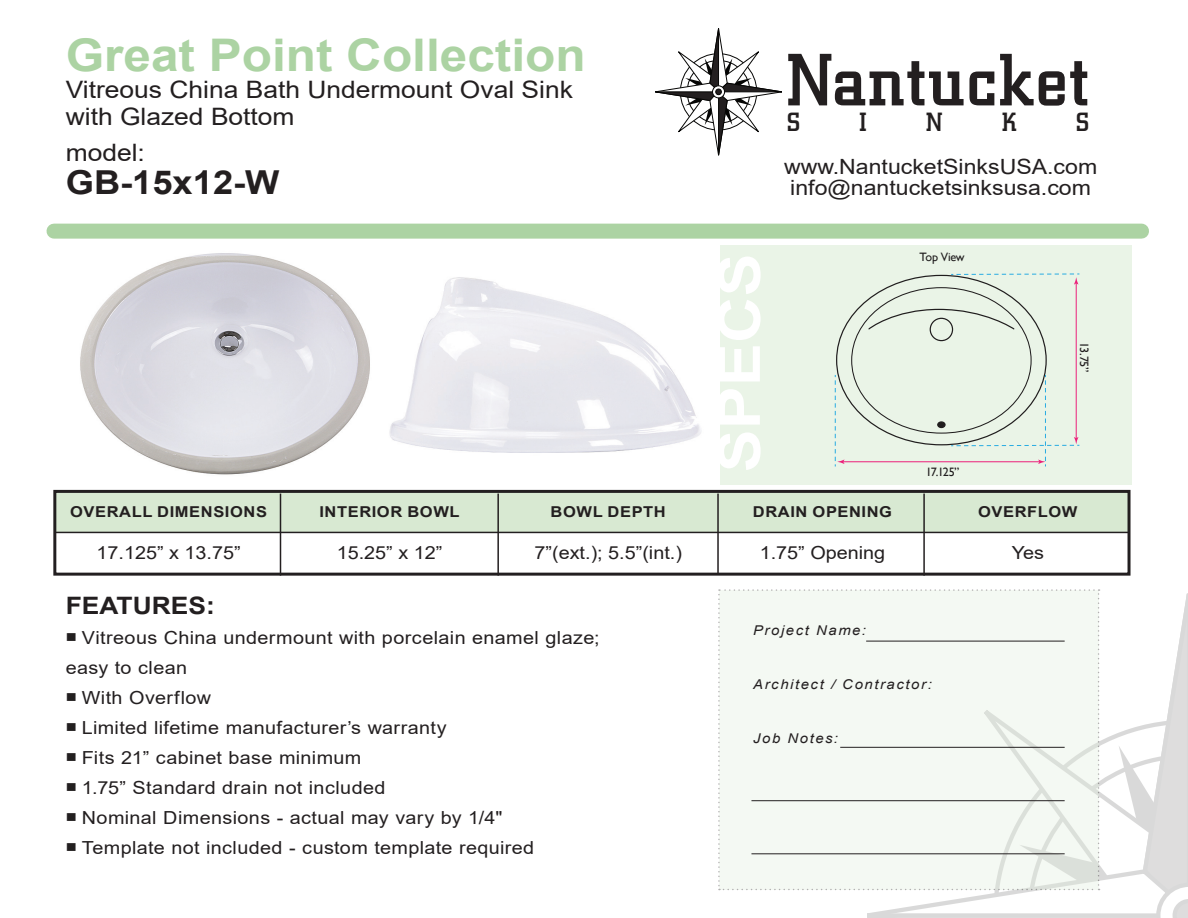
<style>
.page{position:relative;width:1188px;height:918px;background:#fff}
.page>*{position:absolute;margin:0;border:0;box-sizing:border-box;transform-origin:0 0}
.t1{font:500 73.05px "City";letter-spacing:.025em;color:#231f20}
.t2{font:700 58.8px "Arial";color:#fff;scale:1.1 1}
.t3{font:700 45px "Arial";color:#acd3a3;scale:1.1 1}
.t4{font:700 33px "Arial";color:#231f20;scale:1.1 1}
.t5{font:500 26.85px "City";letter-spacing:.075em;color:#231f20}
.t6{font:500 26.1px "City";color:#231f20}
.t7{font:24px/27px "Arial";color:#231f20;scale:1.1 1}
.t8{font:700 24px "Arial";color:#231f20;scale:1.1 1}
.t9{font:21px/21px "Arial";color:#231f20;scale:1.1 1}
.t10{font:18px/30px "Arial";letter-spacing:.02em;color:#231f20;scale:1.1 1}
.t11{font:18px "Arial";color:#231f20;scale:1.1 1}
.t12{font:700 15px "Arial";letter-spacing:.035em;color:#231f20;scale:1.1 1}
.t13{font:italic 13.5px "Arial";letter-spacing:.11em;color:#231f20;scale:1.1 1}
.t14{font:12.15px "Gill Sans";letter-spacing:-.025em;color:#201d1e}
</style>
<div class="page">
<div style="left:56px;top:492px;width:1074px;height:40px;background:#d8e9d2"></div>
<svg style="left:655px;top:28px;width:127px;height:127px"></svg>
<div style="left:715px;top:89px;width:7px;height:6px;border:1px solid #050504;border-radius:50%"></div>
<div style="left:54px;top:224px;width:1088px;height:15px;background:#acd3a3"></div>
<div style="left:721px;top:245px;width:411px;height:240px;background:#eaf4e7"></div>
<div style="left:53px;top:490px;width:1078px;height:86px;border:3px solid #231f20"></div>
<hr style="left:55px;top:532px;width:1074px;height:1px;background:#231f20">
<hr style="left:280px;top:494px;width:1px;height:82px;background:#231f20">
<hr style="left:497px;top:494px;width:2px;height:82px;background:#231f20">
<hr style="left:717px;top:494px;width:2px;height:79px;background:#231f20">
<hr style="left:923px;top:494px;width:2px;height:82px;background:#231f20">
<img style="left:80px;top:253px;width:290px;height:222px">
<svg style="left:718px;top:589px;width:470px;height:329px"></svg>
<hr style="left:866px;top:641px;width:199px;height:1px;background:#231f20">
<hr style="left:840px;top:747px;width:225px;height:1px;background:#231f20">
<hr style="left:751px;top:800px;width:314px;height:1px;background:#231f20">
<hr style="left:751px;top:853px;width:314px;height:1px;background:#231f20">
<img style="left:389px;top:277px;width:312px;height:176px">
<hr style="left:842px;top:461px;width:199px;height:1px;background:#ec1f7a">
<hr style="left:1076px;top:282px;width:1px;height:157px;background:#ec1f7a">
<svg style="left:835px;top:375px;width:10px;height:91px"></svg>
<svg style="left:951px;top:274px;width:128px;height:11px"></svg>
<svg style="left:951px;top:375px;width:128px;height:91px"></svg>
<svg style="left:868px;top:308px;width:147px;height:22px"></svg>
<div style="left:930px;top:318px;width:23px;height:23px;border:1px solid #201d1e;border-radius:50%"></div>
<div style="left:938px;top:422px;width:7px;height:6px;background:#201d1e;border-radius:50%"></div>
<div style="left:937px;top:421px;width:9px;height:7px;border:1px solid #201d1e;border-radius:50%"></div>
<h3 class="t3" style="left:66px;top:23px;width:474px">Great Point Collection</h3>
<h3 class="t7" style="left:66px;top:76px;width:463px">Vitreous China Bath Undermount Oval Sink with Glazed Bottom</h3>
<h3 class="t7" style="left:66px;top:139px;width:74px">model:</h3>
<h3 class="t4" style="left:66px;top:160px;width:196px">GB-15x12-W</h3>
<p class="t12" style="left:70px;top:501px;width:180px">OVERALL DIMENSIONS</p>
<p class="t10" style="left:96px;top:537px;width:133px">17.125” x 13.75”</p>
<p class="t12" style="left:319px;top:502px;width:129px">INTERIOR BOWL</p>
<p class="t10" style="left:337px;top:538px;width:98px">15.25” x 12”</p>
<p class="t12" style="left:551px;top:502px;width:106px">BOWL DEPTH</p>
<p class="t10" style="left:535px;top:538px;width:136px">7”(ext.); 5.5”(int.)</p>
<h3 class="t8" style="left:66px;top:588px;width:137px">FEATURES:</h3>
<p class="t10" style="left:66px;top:622px;width:487px">■ Vitreous China undermount with porcelain enamel glaze; easy to clean</p>
<p class="t10" style="left:66px;top:682px;width:134px">■ With Overflow</p>
<p class="t10" style="left:66px;top:712px;width:348px">■ Limited lifetime manufacturer’s warranty</p>
<p class="t10" style="left:66px;top:742px;width:270px">■ Fits 21” cabinet base minimum</p>
<p class="t10" style="left:66px;top:772px;width:292px">■ 1.75” Standard drain not included</p>
<p class="t10" style="left:66px;top:802px;width:399px">■ Nominal Dimensions - actual may vary by 1/4"</p>
<p class="t10" style="left:66px;top:832px;width:427px">■ Template not included - custom template required</p>
<h2 class="t2" style="left:698px;top:472px;width:201px;rotate:-90deg">SPECS</h2>
<h1 class="t1" style="left:787px;top:39px;width:304px">Nantucket</h1>
<h3 class="t6" style="left:787px;top:107px;width:15px">S</h3>
<h3 class="t6" style="left:859px;top:107px;width:9px">I</h3>
<h3 class="t6" style="left:926px;top:107px;width:18px">N</h3>
<h3 class="t6" style="left:1002px;top:107px;width:16px">K</h3>
<h3 class="t6" style="left:1076px;top:107px;width:15px">S</h3>
<h3 class="t5" style="left:788px;top:158px;width:299px">NantucketSinksUSA.com</h3>
<p class="t9" style="left:784px;top:156px;width:286px">www.NantucketSinksUSA.com info@nantucketsinksusa.com</p>
<p class="t14" style="left:919px;top:250px;width:47px">Top View</p>
<p class="t14" style="left:926px;top:465px;width:35px">17.125”</p>
<p class="t14" style="left:1091px;top:342px;width:31px;rotate:90deg">13.75”</p>
<p class="t12" style="left:753px;top:502px;width:128px">DRAIN OPENING</p>
<p class="t11" style="left:760px;top:541px;width:116px">1.75” Opening</p>
<p class="t13" style="left:753px;top:622px;width:104px">Project Name:</p>
<p class="t13" style="left:753px;top:676px;width:164px">Architect / Contractor:</p>
<p class="t13" style="left:753px;top:730px;width:79px">Job Notes:</p>
<p class="t12" style="left:978px;top:502px;width:92px">OVERFLOW</p>
<p class="t10" style="left:1012px;top:538px;width:31px">Yes</p>
</div>
